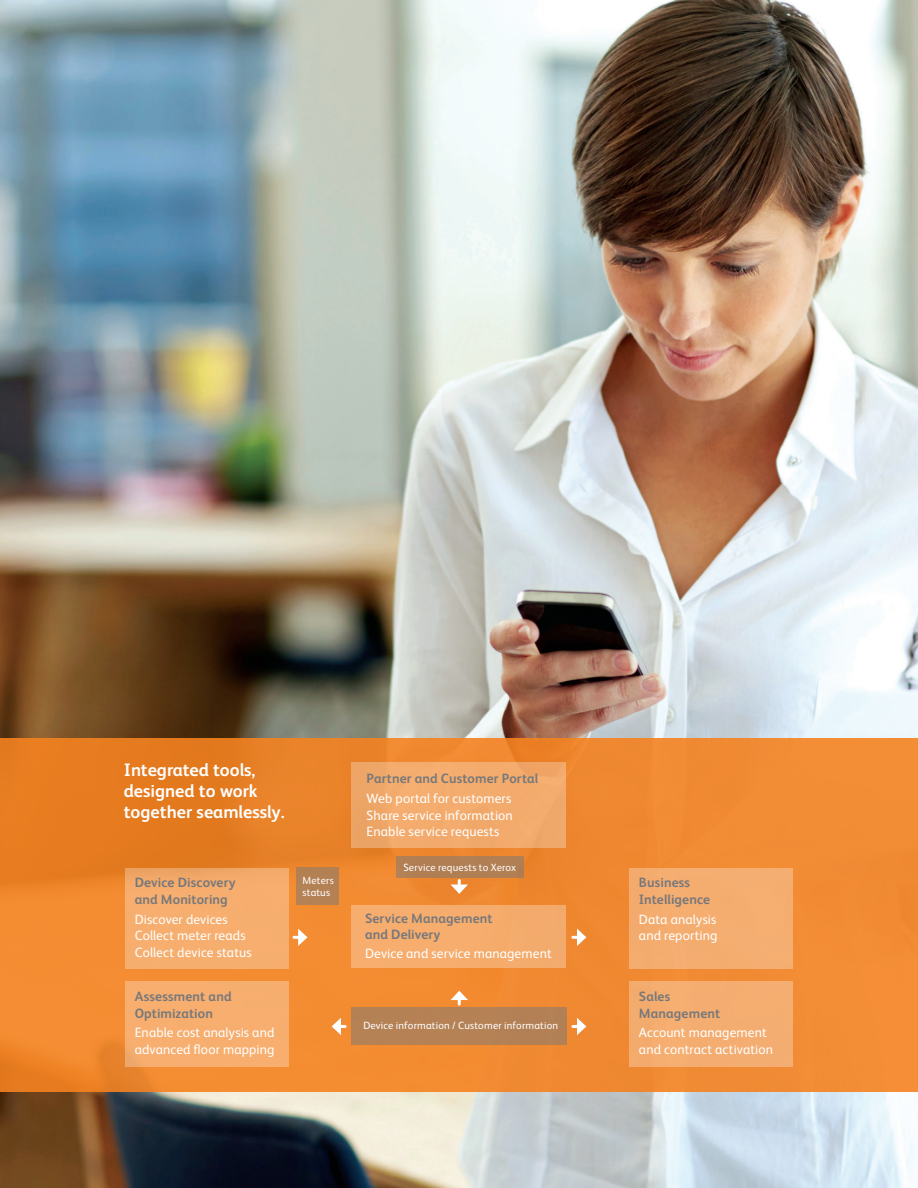
<style>
.page{position:relative;width:918px;height:1188px;background:#fff}
.page>*{position:absolute;margin:0;border:0;box-sizing:border-box;transform-origin:0 0}
.t1{font:700 18px/21px "Xerox Sans";color:#fff}
.t2{font:13.5px/16.5px "Xerox Sans";letter-spacing:.01em;color:#fff}
.t3{font:700 13.5px/16.5px "Xerox Sans";letter-spacing:.01em;color:#76787b}
.t4{font:10.5px/12px "Xerox Sans";letter-spacing:.015em;color:#fff}
</style>
<div class="page">
<img style="left:0;top:0;width:918px;height:1188px">
<div style="left:0;top:739px;width:918px;height:353px;background:linear-gradient(to right,#ea8126,#f38e37)"></div>
<div style="left:352px;top:762px;width:214px;height:85px;background:#f3ab6c"></div>
<div style="left:352px;top:905px;width:214px;height:63px;background:#f6ad6e"></div>
<div style="left:629px;top:868px;width:164px;height:101px;background:#f5ad70"></div>
<div style="left:125px;top:868px;width:164px;height:101px;background:#f6ae6f"></div>
<div style="left:125px;top:982px;width:164px;height:85px;background:#f7ae6f"></div>
<div style="left:629px;top:982px;width:164px;height:85px;background:#f4ad70"></div>
<div style="left:351px;top:1008px;width:216px;height:37px;background:#b48155"></div>
<div style="left:297px;top:868px;width:42px;height:37px;background:#b48155"></div>
<div style="left:396px;top:856px;width:127px;height:21px;background:#b17f53"></div>
<svg style="left:451px;top:880px;width:17px;height:14px"></svg>
<svg style="left:451px;top:991px;width:17px;height:13px"></svg>
<svg style="left:332px;top:1018px;width:13px;height:17px"></svg>
<svg style="left:294px;top:929px;width:14px;height:17px"></svg>
<svg style="left:573px;top:929px;width:13px;height:17px"></svg>
<svg style="left:573px;top:1018px;width:13px;height:17px"></svg>
<h1 class="t1" style="left:124px;top:759px;width:163px">Integrated tools, designed to work together seamlessly.</h1>
<p class="t3" style="left:135px;top:874px;width:102px">Device Discovery and Monitoring</p>
<p class="t2" style="left:135px;top:910px;width:118px">Discover devices<br>Collect meter reads<br>Collect device status</p>
<p class="t3" style="left:135px;top:988px;width:98px">Assessment and<br>Optimization</p>
<p class="t2" style="left:135px;top:1024px;width:141px">Enable cost analysis and advanced floor mapping</p>
<p class="t4" style="left:303px;top:874px;width:33px">Meters status</p>
<p class="t3" style="left:367px;top:770px;width:173px">Partner and Customer Portal</p>
<p class="t2" style="left:367px;top:790px;width:148px;text-align:justify">Web portal for customers Share service information Enable service requests</p>
<p class="t4" style="left:403px;top:861px;width:114px">Service requests to Xerox</p>
<p class="t3" style="left:365px;top:909px;width:129px">Service Management and Delivery</p>
<p class="t2" style="left:365px;top:944px;width:188px">Device and service management</p>
<p class="t4" style="left:363px;top:1019px;width:196px">Device information / Customer information</p>
<p class="t3" style="left:639px;top:874px;width:73px">Business<br>Intelligence</p>
<p class="t2" style="left:639px;top:910px;width:80px">Data analysis and reporting</p>
<p class="t3" style="left:639px;top:988px;width:83px">Sales<br>Management</p>
<p class="t2" style="left:639px;top:1024px;width:136px">Account management and contract activation</p>
</div>
